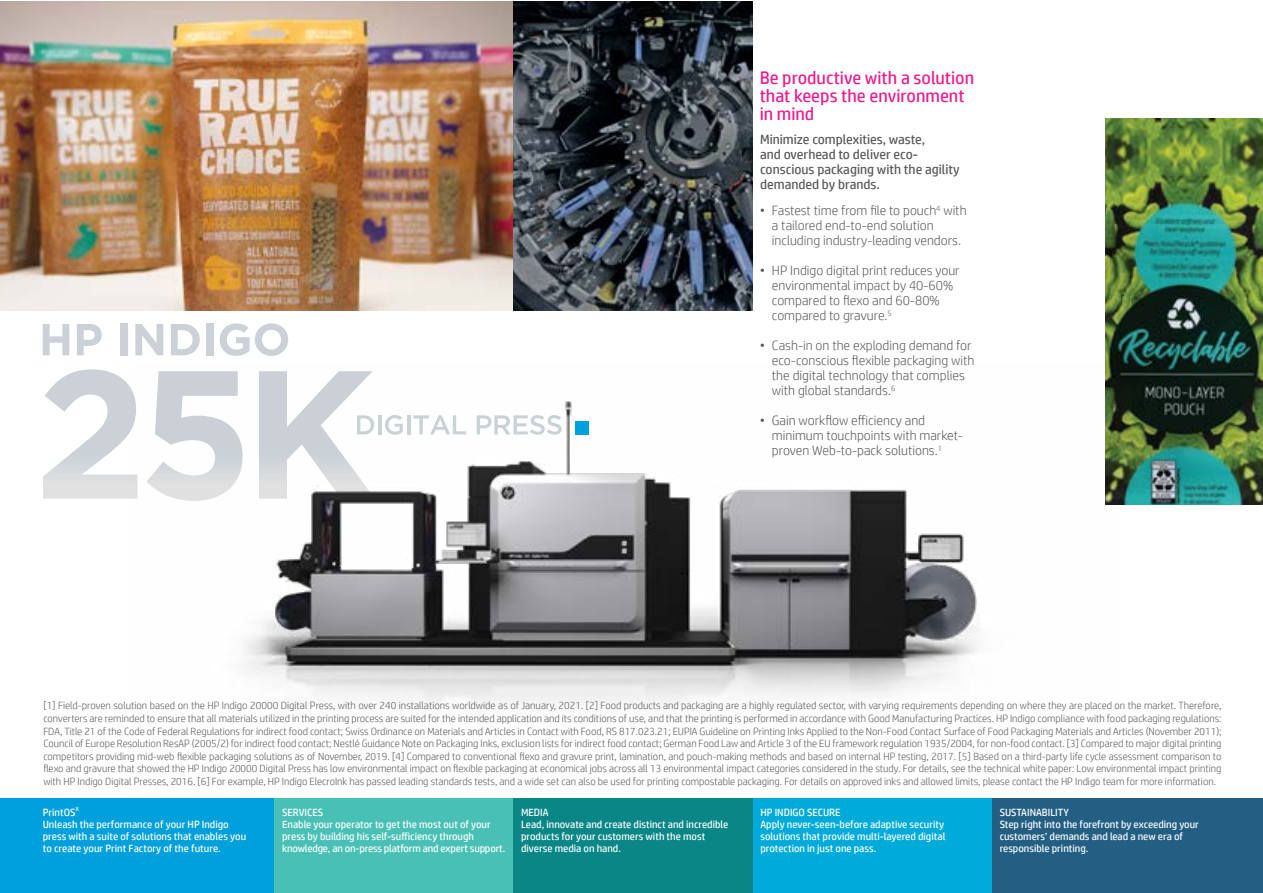
<style>
.page{position:relative;width:1263px;height:893px;background:#fff}
.page>*{position:absolute;margin:0;border:0;box-sizing:border-box;transform-origin:0 0}
.t1{font:18px/18px "HP Simplified";color:#ea1d8d}
.t2{font:300 13.5px/15px "HP Simplified";color:#58595b}
.t3{font:13.5px/15px "HP Simplified";color:#58595b}
.t4{font:300 10.5px/12.6px "HP Simplified";color:#58595b;text-align:justify}
.t5{font:10.5px/12px "HP Simplified";color:#fff}
</style>
<div class="page">
<svg style="left:43px;top:324px;width:26px;height:31px"></svg>
<svg style="left:77px;top:324px;width:25px;height:31px"></svg>
<div style="left:121px;top:324px;width:7px;height:31px;background:#cbd1d7"></div>
<svg style="left:135px;top:324px;width:28px;height:31px"></svg>
<svg style="left:171px;top:324px;width:29px;height:31px"></svg>
<div style="left:206px;top:324px;width:7px;height:31px;background:#cbd1d7"></div>
<svg style="left:220px;top:323px;width:68px;height:33px"></svg>
<svg style="left:43px;top:369px;width:88px;height:130px"></svg>
<img style="left:0;top:1px;width:752px;height:309px">
<img style="left:131px;top:371px;width:986px;height:335px">
<img style="left:1105px;top:118px;width:158px;height:386px">
<div style="left:0;top:798px;width:274px;height:95px;background:#00a0dc"></div>
<div style="left:274px;top:798px;width:240px;height:95px;background:#49c0b6"></div>
<div style="left:513px;top:798px;width:240px;height:95px;background:#0a8686"></div>
<div style="left:753px;top:798px;width:239px;height:95px;background:#00abda"></div>
<div style="left:992px;top:798px;width:271px;height:95px;background:#235f83"></div>
<h1 class="t1" style="left:760px;top:68px;width:216px">Be productive with a solution that keeps the environment in mind</h1>
<p class="t3" style="left:760px;top:131px;width:201px">Minimize complexities, waste,<br>and overhead to deliver eco&shy;conscious packaging with the agility demanded by brands.</p>
<p class="t2" style="left:772px;top:203px;width:196px;text-indent:-12px">• Fastest time from file to pouch<sup>4</sup> with a tailored end-to-end solution including industry-leading vendors.</p>
<p class="t2" style="left:772px;top:263px;width:189px;text-indent:-12px">• HP Indigo digital print reduces your environmental impact by 40-60% compared to flexo and 60-80% compared to gravure.<sup>5</sup></p>
<p class="t2" style="left:772px;top:338px;width:204px;text-indent:-12px">• Cash-in on the exploding demand for eco-conscious flexible packaging with the digital technology that complies with global standards.<sup>6</sup></p>
<p class="t2" style="left:772px;top:413px;width:192px;text-indent:-12px">• Gain workflow efficiency and minimum touchpoints with market&shy;proven Web-to-pack solutions.<sup>1</sup></p>
<p class="t4" style="left:43px;top:699px;width:1180px">[1] Field-proven solution based on the HP Indigo 20000 Digital Press, with over 240 installations worldwide as of January, 2021. [2] Food products and packaging are a highly regulated sector, with varying requirements depending on where they are placed on the market. Therefore, converters are reminded to ensure that all materials utilized in the printing process are suited for the intended application and its conditions of use, and that the printing is performed in accordance with Good Manufacturing Practices. HP Indigo compliance with food packaging regulations:<br>FDA, Title 21 of the Code of Federal Regulations for indirect food contact; Swiss Ordinance on Materials and Articles in Contact with Food, RS 817.023.21; EUPIA Guideline on Printing Inks Applied to the Non-Food Contact Surface of Food Packaging Materials and Articles (November 2011); Council of Europe Resolution ResAP (2005/2) for indirect food contact; Nestlé Guidance Note on Packaging Inks, exclusion lists for indirect food contact; German Food Law and Article 3 of the EU framework regulation 1935/2004, for non-food contact. [3] Compared to major digital printing competitors providing mid-web flexible packaging solutions as of November, 2019. [4] Compared to conventional flexo and gravure print, lamination, and pouch-making methods and based on internal HP testing, 2017. [5] Based on a third-party life cycle assessment comparison to flexo and gravure that showed the HP Indigo 20000 Digital Press has low environmental impact on flexible packaging at economical jobs across all 13 environmental impact categories considered in the study. For details, see the technical white paper: Low environmental impact printing with HP Indigo Digital Presses, 2016. [6] For example, HP Indigo ElecroInk has passed leading standards tests, and a wide set can also be used for printing compostable packaging. For details on approved inks and allowed limits, please contact the HP Indigo team for more information.</p>
<p class="t5" style="left:43px;top:806px;width:205px">PrintOS<sup>X<br></sup>Unleash the performance of your HP Indigo press with a suite of solutions that enables you to create your Print Factory of the future.</p>
<p class="t5" style="left:282px;top:806px;width:225px">SERVICES<br>Enable your operator to get the most out of your press by building his self-sufficiency through knowledge, an on-press platform and expert support.</p>
<p class="t5" style="left:521px;top:806px;width:209px">MEDIA<br>Lead, innovate and create distinct and incredible products for your customers with the most diverse media on hand.</p>
<p class="t5" style="left:760px;top:806px;width:186px">HP INDIGO SECURE<br>Apply never-seen-before adaptive security solutions that provide multi-layered digital protection in just one pass.</p>
<p class="t5" style="left:1000px;top:806px;width:201px">SUSTAINABILITY<br>Step right into the forefront by exceeding your customers’ demands and lead a new era of responsible printing.</p>
</div>
